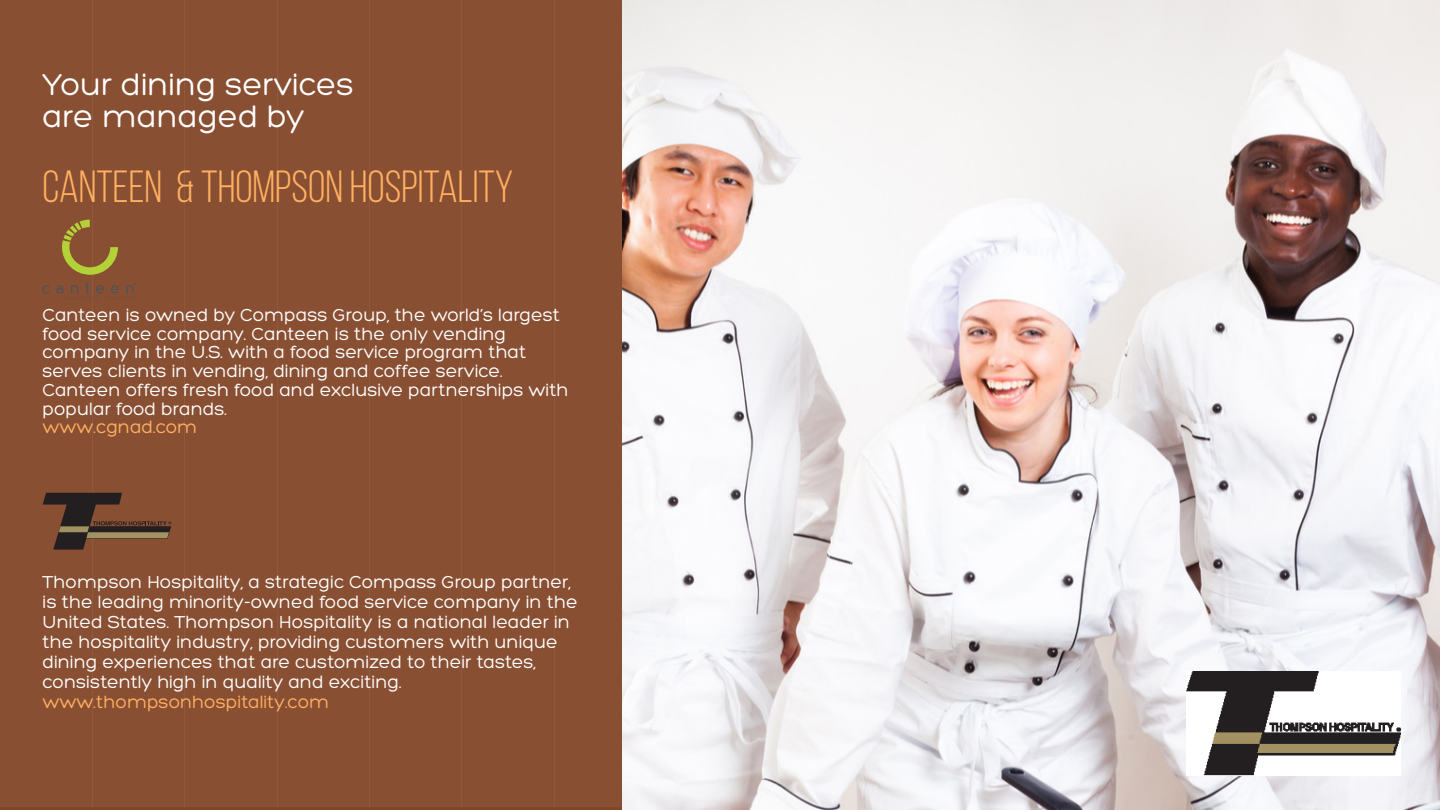
<style>
.page{position:relative;width:1440px;height:810px;background:#fff}
.page>*{position:absolute;margin:0;border:0;box-sizing:border-box;transform-origin:0 0}
.t1{font:45px "Bebas Neue";color:#ffb061}
.t2{font:32.5px "Hero";color:#fff}
.t3{font:18.75px/18.8px "Hero";color:#fff}
.t4{font:18.75px "Hero";color:#ffb061}
</style>
<div class="page">
<div style="left:0;top:0;width:623px;height:807px;background:#894f32"></div>
<img style="left:623px;top:0;width:817px;height:810px">
<svg style="left:43px;top:493px;width:129px;height:57px;background:#65422f"></svg>
<img style="left:1186px;top:671px;width:215px;height:104px">
<svg style="left:42px;top:285px;width:7px;height:8px"></svg>
<svg style="left:62px;top:220px;width:56px;height:55px;background:#937033"></svg>
<svg style="left:55px;top:283px;width:81px;height:18px"></svg>
<p class="t2" style="left:42px;top:67px;width:313px">Your dining services</p>
<p class="t2" style="left:42px;top:100px;width:264px">are managed by</p>
<p class="t1" style="left:42px;top:162px;width:473px">CANTEEN &amp; THOMPSON HOSPITALITY</p>
<p class="t3" style="left:42px;top:306px;width:528px">Canteen is owned by Compass Group, the world’s largest food service company. Canteen is the only vending company in the U.S. with a food service program that serves clients in vending, dining and coffee service.<br>Canteen offers fresh food and exclusive partnerships with popular food brands.</p>
<p class="t4" style="left:42px;top:418px;width:156px">www.cgnad.com</p>
<p class="t3" style="left:42px;top:572px;width:537px;line-height:20px">Thompson Hospitality, a strategic Compass Group partner, is the leading minority-owned food service company in the United States. Thompson Hospitality is a national leader in the hospitality industry, providing customers with unique dining experiences that are customized to their tastes, consistently high in quality and exciting.</p>
<p class="t4" style="left:42px;top:693px;width:288px">www.thompsonhospitality.com</p>
</div>
